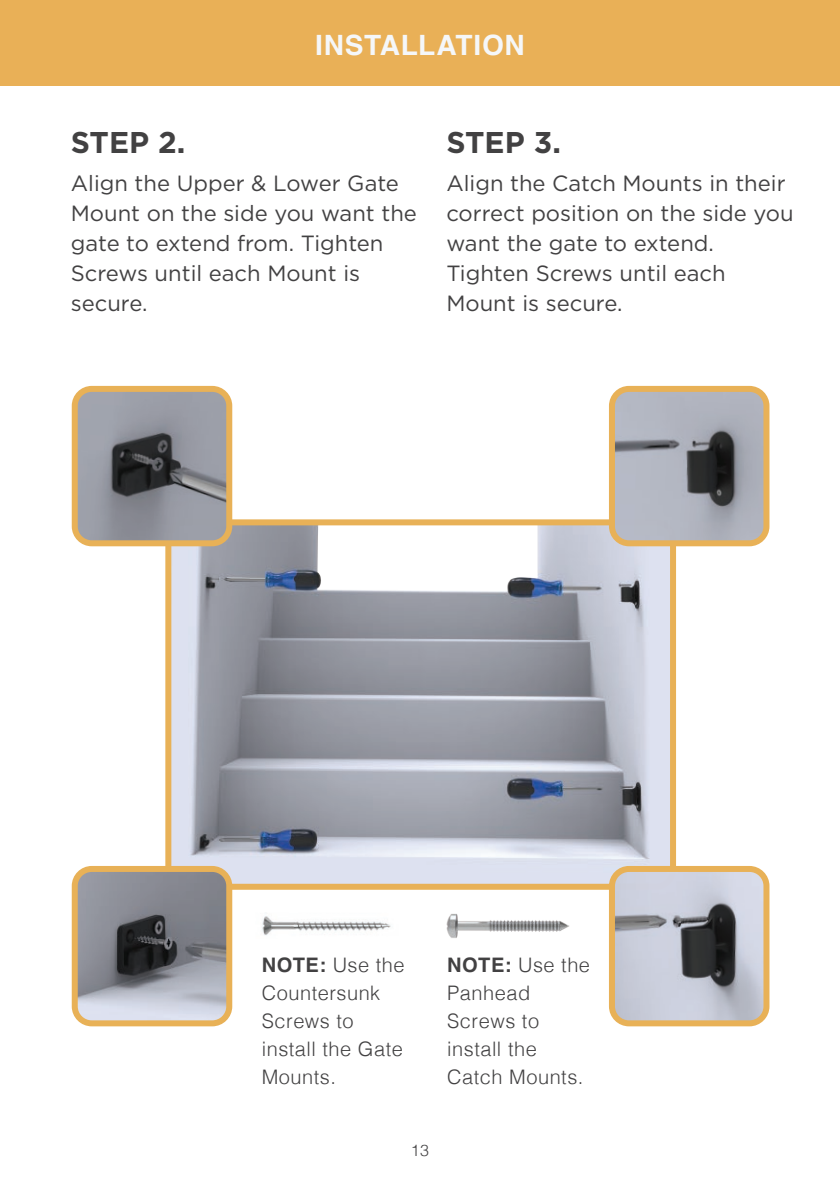
<style>
.page{position:relative;width:840px;height:1191px;background:#fff}
.page>*{position:absolute;margin:0;border:0;box-sizing:border-box;transform-origin:0 0}
.t1{font:700 30px "Gotham";color:#424142}
.t2{font:700 28px "Helvetica";letter-spacing:.03em;color:#f5f7f9}
.t3{font:22px/30px "Gotham";color:#424142}
.t4{font:300 20px/28px "Helvetica";letter-spacing:.025em;color:#424142}
.t5{font:300 16px "Helvetica";color:#424142}
.s1{font-weight:700}
</style>
<div class="page">
<svg style="left:165px;top:519px;width:510px;height:370px;background:#afafb4"></svg>
<svg style="left:72px;top:386px;width:160px;height:160px;background:#948f8a"></svg>
<svg style="left:72px;top:866px;width:160px;height:160px;background:#97918d"></svg>
<svg style="left:608px;top:866px;width:161px;height:160px;background:#b5b1ae"></svg>
<svg style="left:608px;top:386px;width:161px;height:160px;background:#a8a39f"></svg>
<img style="left:262px;top:916px;width:129px;height:19px">
<img style="left:446px;top:913px;width:123px;height:25px">
<div style="left:0;top:0;width:839px;height:86px;background:#e9b057"></div>
<p class="t2" style="left:315px;top:28px;width:211px">INSTALLATION</p>
<h1 class="t1" style="left:71px;top:125px;width:116px">STEP 2.</h1>
<p class="t3" style="left:71px;top:168px;width:347px">Align the Upper &amp; Lower Gate<br>Mount on the side you want the gate to extend from. Tighten<br>Screws until each Mount is secure.</p>
<h1 class="t1" style="left:446px;top:125px;width:116px">STEP 3.</h1>
<p class="t3" style="left:446px;top:168px;width:348px">Align the Catch Mounts in their correct position on the side you want the gate to extend.<br>Tighten Screws until each<br>Mount is secure.</p>
<p class="t4" style="left:262px;top:949px;width:144px"><span class="s1">NOTE:</span> Use the<br>Countersunk<br>Screws to install the Gate<br>Mounts.</p>
<p class="t4" style="left:447px;top:949px;width:144px"><span class="s1">NOTE:</span> Use the<br>Panhead<br>Screws to install the<br>Catch Mounts.</p>
<p class="t5" style="left:410px;top:1136px;width:20px">13</p>
</div>
